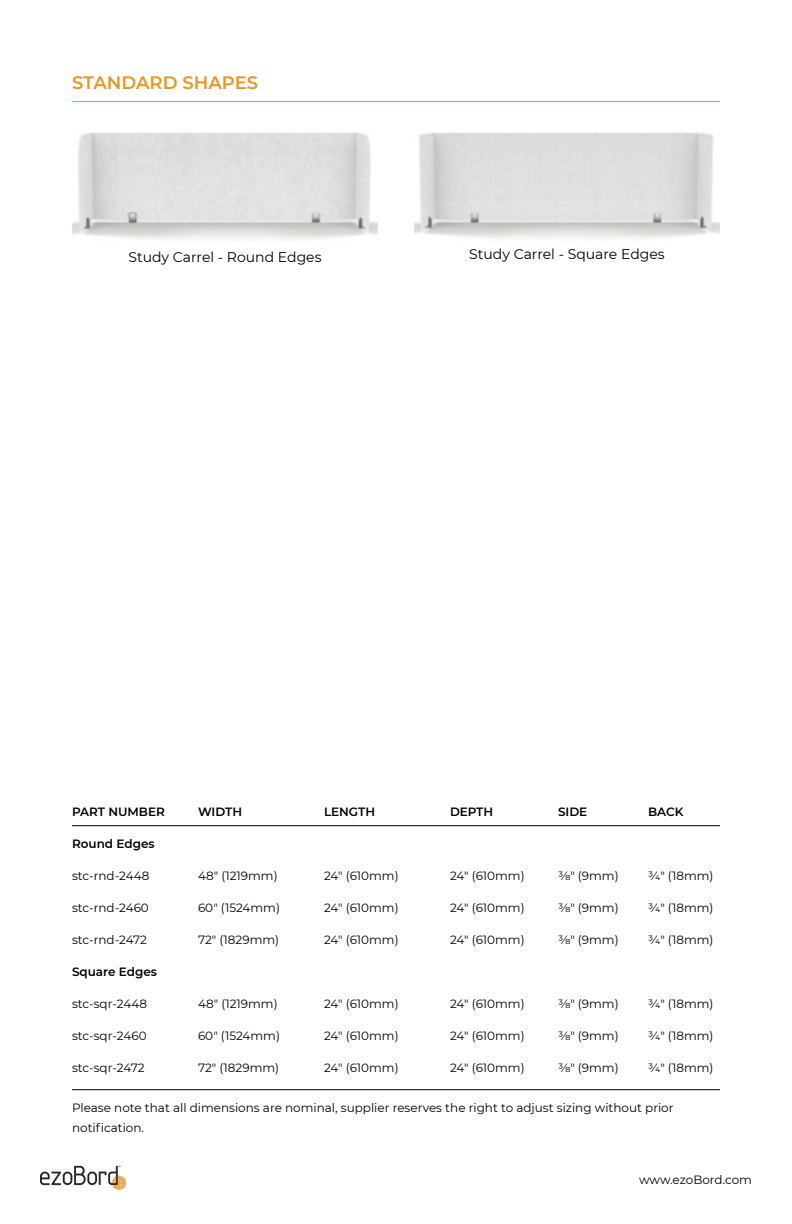
<style>
.page{position:relative;width:792px;height:1224px;background:#fff}
.page>*{position:absolute;margin:0;border:0;box-sizing:border-box;transform-origin:0 0}
.t1{font:600 18px "Montserrat";color:#e99723}
.t2{font:14px "Montserrat";color:#000}
.t3{font:12px/20px "Montserrat";color:#000}
.t4{font:600 12px "Montserrat";color:#000}
</style>
<div class="page">
<img style="left:414px;top:132px;width:306px;height:108px">
<img style="left:72px;top:132px;width:306px;height:108px">
<hr style="left:72px;top:101px;width:648px;height:1px;background:#e99723">
<svg style="left:40px;top:1166px;width:86px;height:24px"></svg>
<hr style="left:72px;top:1089px;width:648px;height:1px;background:#000">
<hr style="left:72px;top:825px;width:648px;height:1px;background:#000">
<h1 class="t1" style="left:72px;top:70px;width:188px">STANDARD SHAPES</h1>
<p class="t2" style="left:128px;top:247px;width:195px">Study Carrel - Round Edges</p>
<p class="t2" style="left:469px;top:244px;width:197px">Study Carrel - Square Edges</p>
<p class="t4" style="left:72px;top:803px;width:94px">PART NUMBER</p>
<p class="t4" style="left:198px;top:803px;width:46px">WIDTH</p>
<p class="t4" style="left:324px;top:803px;width:53px">LENGTH</p>
<p class="t4" style="left:450px;top:803px;width:45px">DEPTH</p>
<p class="t4" style="left:558px;top:803px;width:31px">SIDE</p>
<p class="t4" style="left:648px;top:803px;width:37px">BACK</p>
<p class="t4" style="left:72px;top:835px;width:84px">Round Edges</p>
<p class="t3" style="left:72px;top:865px;width:79px">stc-rnd-2448</p>
<p class="t3" style="left:198px;top:865px;width:81px">48" (1219mm)</p>
<p class="t3" style="left:324px;top:865px;width:76px">24" (610mm)</p>
<p class="t3" style="left:450px;top:865px;width:76px">24" (610mm)</p>
<p class="t3" style="left:558px;top:865px;width:62px">⅜" (9mm)</p>
<p class="t3" style="left:648px;top:865px;width:67px">¾" (18mm)</p>
<p class="t3" style="left:72px;top:897px;width:78px">stc-rnd-2460</p>
<p class="t3" style="left:198px;top:897px;width:83px">60" (1524mm)</p>
<p class="t3" style="left:324px;top:897px;width:76px">24" (610mm)</p>
<p class="t3" style="left:450px;top:897px;width:76px">24" (610mm)</p>
<p class="t3" style="left:558px;top:897px;width:62px">⅜" (9mm)</p>
<p class="t3" style="left:648px;top:897px;width:67px">¾" (18mm)</p>
<p class="t3" style="left:72px;top:929px;width:76px">stc-rnd-2472</p>
<p class="t3" style="left:198px;top:929px;width:83px">72" (1829mm)</p>
<p class="t3" style="left:324px;top:929px;width:76px">24" (610mm)</p>
<p class="t3" style="left:450px;top:929px;width:76px">24" (610mm)</p>
<p class="t3" style="left:558px;top:929px;width:62px">⅜" (9mm)</p>
<p class="t3" style="left:648px;top:929px;width:67px">¾" (18mm)</p>
<p class="t4" style="left:72px;top:963px;width:87px">Square Edges</p>
<p class="t3" style="left:72px;top:993px;width:77px">stc-sqr-2448</p>
<p class="t3" style="left:198px;top:993px;width:81px">48" (1219mm)</p>
<p class="t3" style="left:324px;top:993px;width:76px">24" (610mm)</p>
<p class="t3" style="left:450px;top:993px;width:76px">24" (610mm)</p>
<p class="t3" style="left:558px;top:993px;width:62px">⅜" (9mm)</p>
<p class="t3" style="left:648px;top:993px;width:67px">¾" (18mm)</p>
<p class="t3" style="left:72px;top:1025px;width:76px">stc-sqr-2460</p>
<p class="t3" style="left:198px;top:1025px;width:83px">60" (1524mm)</p>
<p class="t3" style="left:324px;top:1025px;width:76px">24" (610mm)</p>
<p class="t3" style="left:450px;top:1025px;width:76px">24" (610mm)</p>
<p class="t3" style="left:558px;top:1025px;width:62px">⅜" (9mm)</p>
<p class="t3" style="left:648px;top:1025px;width:67px">¾" (18mm)</p>
<p class="t3" style="left:72px;top:1057px;width:74px">stc-sqr-2472</p>
<p class="t3" style="left:198px;top:1057px;width:83px">72" (1829mm)</p>
<p class="t3" style="left:324px;top:1057px;width:76px">24" (610mm)</p>
<p class="t3" style="left:450px;top:1057px;width:76px">24" (610mm)</p>
<p class="t3" style="left:558px;top:1057px;width:62px">⅜" (9mm)</p>
<p class="t3" style="left:648px;top:1057px;width:67px">¾" (18mm)</p>
<p class="t3" style="left:72px;top:1097px;width:603px">Please note that all dimensions are nominal, supplier reserves the right to adjust sizing without prior notification.</p>
<p class="t3" style="left:639px;top:1169px;width:114px">www.ezoBord.com</p>
</div>
